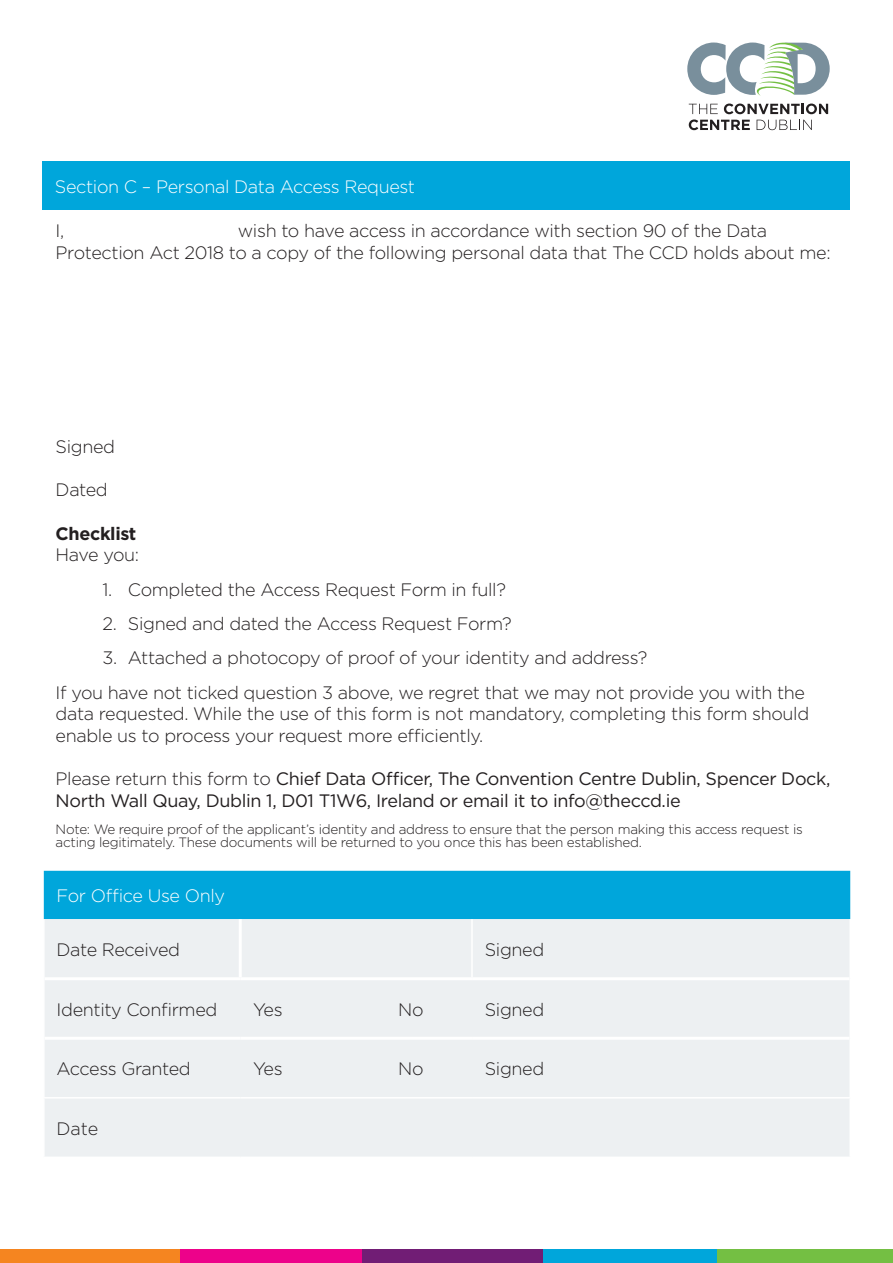
<style>
.page{position:relative;width:893px;height:1263px;background:#fff}
.page>*{position:absolute;margin:0;border:0;box-sizing:border-box;transform-origin:0 0}
.t1{font:300 18px/21.6px "Gotham";letter-spacing:-.02em;color:#231f20}
.t2{font:18px/21.6px "Gotham";letter-spacing:-.02em;color:#231f20}
.t3{font:300 18px "Gotham";letter-spacing:-.02em;color:#fff}
.t4{font:700 18px "Gotham";letter-spacing:-.02em;color:#231f20}
.t5{font:300 13.5px/13.5px "Gotham";letter-spacing:-.02em;color:#231f20}
.s1{font-weight:300}
</style>
<div class="page">
<div style="left:0;top:1250px;width:181px;height:13px;background:#f58520"></div>
<div style="left:181px;top:1250px;width:186px;height:13px;background:#ed028a"></div>
<div style="left:362px;top:1250px;width:186px;height:13px;background:#711d75"></div>
<div style="left:544px;top:1250px;width:174px;height:13px;background:#00a6db"></div>
<div style="left:717px;top:1250px;width:176px;height:13px;background:#74bf43"></div>
<div style="left:42px;top:162px;width:808px;height:48px;background:#00a6db"></div>
<div style="left:44px;top:871px;width:806px;height:48px;background:#00a6db"></div>
<div style="left:45px;top:919px;width:804px;height:237px;background:#edf0f2"></div>
<hr style="left:471px;top:919px;width:2px;height:58px;background:#fff">
<hr style="left:43px;top:1097px;width:197px;height:1px;background:#fff">
<hr style="left:240px;top:1097px;width:232px;height:1px;background:#fff">
<hr style="left:472px;top:1097px;width:379px;height:1px;background:#fff">
<hr style="left:239px;top:919px;width:3px;height:58px;background:#fff">
<hr style="left:45px;top:977px;width:195px;height:3px;background:#fff">
<hr style="left:240px;top:977px;width:232px;height:3px;background:#fff">
<hr style="left:472px;top:977px;width:377px;height:3px;background:#fff">
<hr style="left:45px;top:1037px;width:195px;height:3px;background:#fff">
<hr style="left:240px;top:1037px;width:232px;height:3px;background:#fff">
<hr style="left:472px;top:1037px;width:377px;height:3px;background:#fff">
<svg style="left:687px;top:43px;width:143px;height:53px"></svg>
<svg style="left:689px;top:104px;width:139px;height:26px"></svg>
<p class="t3" style="left:55px;top:175px;width:362px">Section C – Personal Data Access Request</p>
<p class="t1" style="left:56px;top:219px;width:776px;text-indent:182px">wish to have access in accordance with section 90 of the Data<br>Protection Act 2018 to a copy of the following personal data that The CCD holds about me:</p>
<p class="t1" style="left:56px;top:219px;width:10px">I,</p>
<p class="t1" style="left:56px;top:435px;width:61px">Signed</p>
<p class="t1" style="left:56px;top:479px;width:54px">Dated</p>
<p class="t4" style="left:56px;top:521px;width:82px">Checklist</p>
<p class="t1" style="left:56px;top:543px;width:85px">Have you:</p>
<p class="t1" style="left:102px;top:578px;width:405px">1. Completed the Access Request Form in full?</p>
<p class="t1" style="left:102px;top:612px;width:411px">2. Signed and dated the Access Request Form?</p>
<p class="t1" style="left:56px;top:640px;width:751px;line-height:34.3px;text-indent:47px">3. Attached a photocopy of proof of your identity and address?<br>If you have not ticked question 3 above, we regret that we may not provide you with the</p>
<p class="t1" style="left:56px;top:703px;width:755px">data requested. While the use of this form is not mandatory, completing this form should enable us to process your request more efficiently.</p>
<p class="t2" style="left:56px;top:767px;width:776px"><span class="s1">Please return this form to</span> Chief Data Officer, The Convention Centre Dublin, Spencer Dock,<br>North Wall Quay, Dublin 1, D01 T1W6, Ireland or email it to info@theccd.ie</p>
<p class="t5" style="left:56px;top:822px;width:749px">Note: We require proof of the applicant’s identity and address to ensure that the person making this access request is acting legitimately. These documents will be returned to you once this has been established.</p>
<p class="t3" style="left:57px;top:884px;width:170px">For Office Use Only</p>
<p class="t1" style="left:57px;top:938px;width:125px">Date Received</p>
<p class="t1" style="left:485px;top:938px;width:61px">Signed</p>
<p class="t1" style="left:57px;top:998px;width:162px">Identity Confirmed</p>
<p class="t1" style="left:253px;top:998px;width:31px">Yes</p>
<p class="t1" style="left:398px;top:998px;width:27px">No</p>
<p class="t1" style="left:485px;top:998px;width:61px">Signed</p>
<p class="t1" style="left:57px;top:1057px;width:136px">Access Granted</p>
<p class="t1" style="left:253px;top:1057px;width:31px">Yes</p>
<p class="t1" style="left:398px;top:1057px;width:27px">No</p>
<p class="t1" style="left:485px;top:1057px;width:61px">Signed</p>
<p class="t1" style="left:57px;top:1117px;width:43px">Date</p>
</div>
